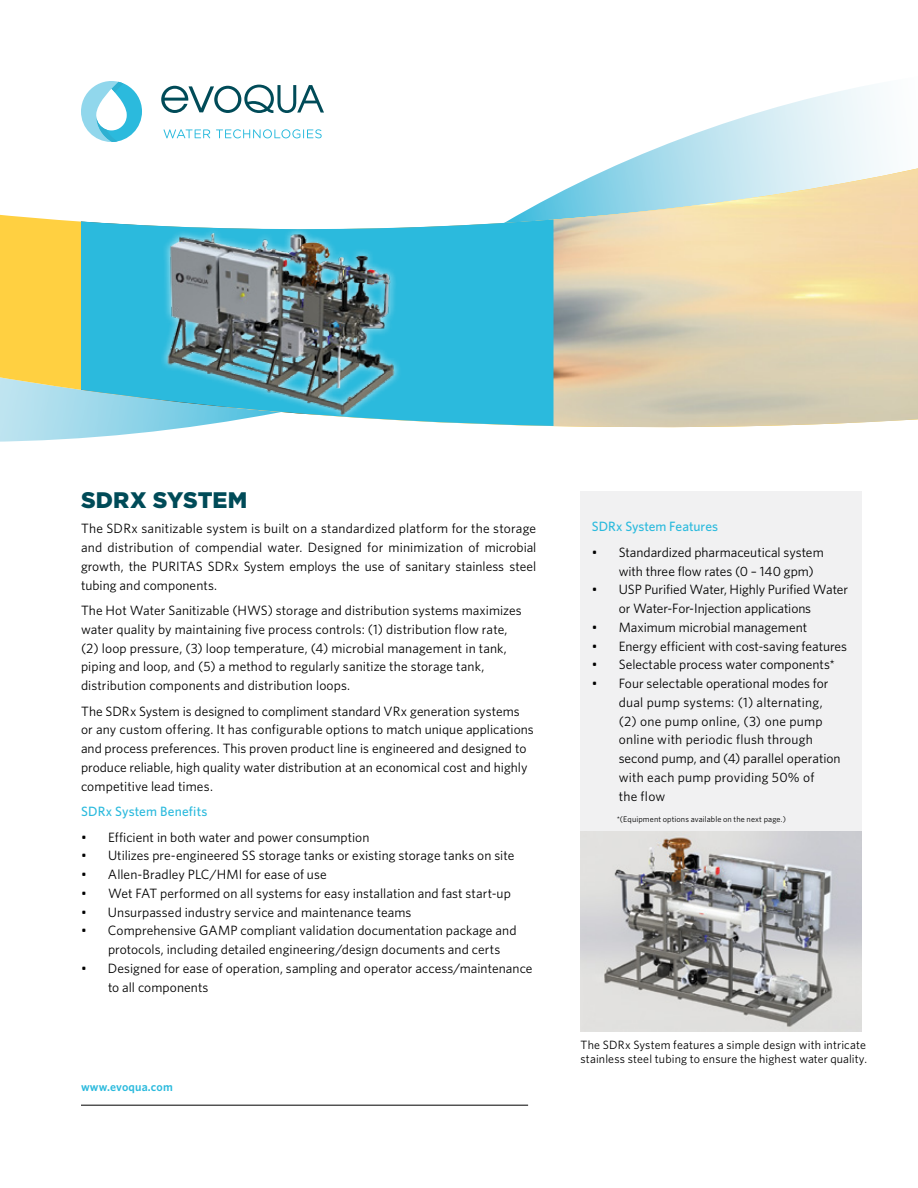
<style>
.page{position:relative;width:918px;height:1188px;background:#fff}
.page>*{position:absolute;margin:0;border:0;box-sizing:border-box;transform-origin:0 0}
.t1{font:900 22.5px "Gotham";letter-spacing:.005em;color:#004b58}
.t2{font:13.5px/18.8px "Whitney";color:#000}
.t3{font:500 13.5px "Whitney";letter-spacing:.005em;color:#2bbadd}
.t4{font:12px/14.4px "Whitney";letter-spacing:.01em;color:#000}
.t5{font:600 12px "Whitney";letter-spacing:.015em;color:#2bbadd}
.t6{font:8.25px "Whitney";letter-spacing:.01em;color:#000}
</style>
<div class="page">
<div style="left:580px;top:491px;width:282px;height:359px;background:#f1f1f2"></div>
<svg style="left:617px;top:85px;width:267px;height:80px"></svg>
<svg style="left:0;top:214px;width:189px;height:228px;background:#ead77b"></svg>
<svg style="left:161px;top:85px;width:163px;height:28px"></svg>
<svg style="left:164px;top:129px;width:46px;height:9px"></svg>
<svg style="left:216px;top:129px;width:106px;height:9px"></svg>
<svg style="left:81px;top:81px;width:61px;height:61px"></svg>
<img style="left:580px;top:832px;width:281px;height:199px">
<hr style="left:81px;top:1105px;width:447px;height:1px;background:#000">
<img style="left:81px;top:168px;width:837px;height:259px">
<svg style="left:81px;top:219px;width:472px;height:207px;background:#44c1e0"></svg>
<img style="left:136px;top:225px;width:290px;height:196px">
<h1 class="t1" style="left:81px;top:484px;width:168px">SDRX SYSTEM</h1>
<p class="t2" style="left:81px;top:519px;width:457px;text-align:justify">The SDRx sanitizable system is built on a standardized platform for the storage and distribution of compendial water. Designed for minimization of microbial growth, the PURITAS SDRx System employs the use of sanitary stainless steel tubing and components.</p>
<p class="t2" style="left:81px;top:601px;width:442px">The Hot Water Sanitizable (HWS) storage and distribution systems maximizes water quality by maintaining five process controls: (1) distribution flow rate, (2) loop pressure, (3) loop temperature, (4) microbial management in tank, piping and loop, and (5) a method to regularly sanitize the storage tank, distribution components and distribution loops.</p>
<p class="t2" style="left:81px;top:701px;width:454px">The SDRx System is designed to compliment standard VRx generation systems or any custom offering. It has configurable options to match unique applications and process preferences. This proven product line is engineered and designed to produce reliable, high quality water distribution at an economical cost and highly competitive lead times.</p>
<p class="t3" style="left:81px;top:802px;width:128px">SDRx System Benefits</p>
<p class="t2" style="left:81px;top:827px;width:290px">• Efficient in both water and power consumption</p>
<p class="t2" style="left:81px;top:846px;width:435px">• Utilizes pre-engineered SS storage tanks or existing storage tanks on site</p>
<p class="t2" style="left:81px;top:865px;width:247px">• Allen-Bradley PLC/HMI for ease of use</p>
<p class="t2" style="left:81px;top:883px;width:431px">• Wet FAT performed on all systems for easy installation and fast start-up</p>
<p class="t2" style="left:81px;top:902px;width:332px">• Unsurpassed industry service and maintenance teams</p>
<p class="t2" style="left:108px;top:921px;width:410px;text-indent:-27px">• Comprehensive GAMP compliant validation documentation package and protocols, including detailed engineering/design documents and certs</p>
<p class="t2" style="left:108px;top:958px;width:426px;text-indent:-27px">• Designed for ease of operation, sampling and operator access/maintenance to all components</p>
<p class="t5" style="left:81px;top:1079px;width:93px">www.evoqua.com</p>
<p class="t3" style="left:592px;top:518px;width:128px">SDRx System Features</p>
<p class="t2" style="left:619px;top:542px;width:207px;text-indent:-27px">• Standardized pharmaceutical system with three flow rates (0 – 140 gpm)</p>
<p class="t2" style="left:619px;top:580px;width:231px;text-indent:-27px">• USP Purified Water, Highly Purified Water or Water-For-Injection applications</p>
<p class="t2" style="left:592px;top:617px;width:217px">• Maximum microbial management</p>
<p class="t2" style="left:592px;top:636px;width:257px">• Energy efficient with cost-saving features</p>
<p class="t2" style="left:592px;top:655px;width:245px">• Selectable process water components*</p>
<p class="t2" style="left:619px;top:674px;width:223px;text-indent:-27px">• Four selectable operational modes for dual pump systems: (1) alternating, (2) one pump online, (3) one pump online with periodic flush through second pump, and (4) parallel operation with each pump providing 50% of<br>the flow</p>
<p class="t6" style="left:617px;top:813px;width:171px">*(Equipment options available on the next page.)</p>
<p class="t4" style="left:580px;top:1037px;width:288px">The SDRx System features a simple design with intricate stainless steel tubing to ensure the highest water quality.</p>
</div>
